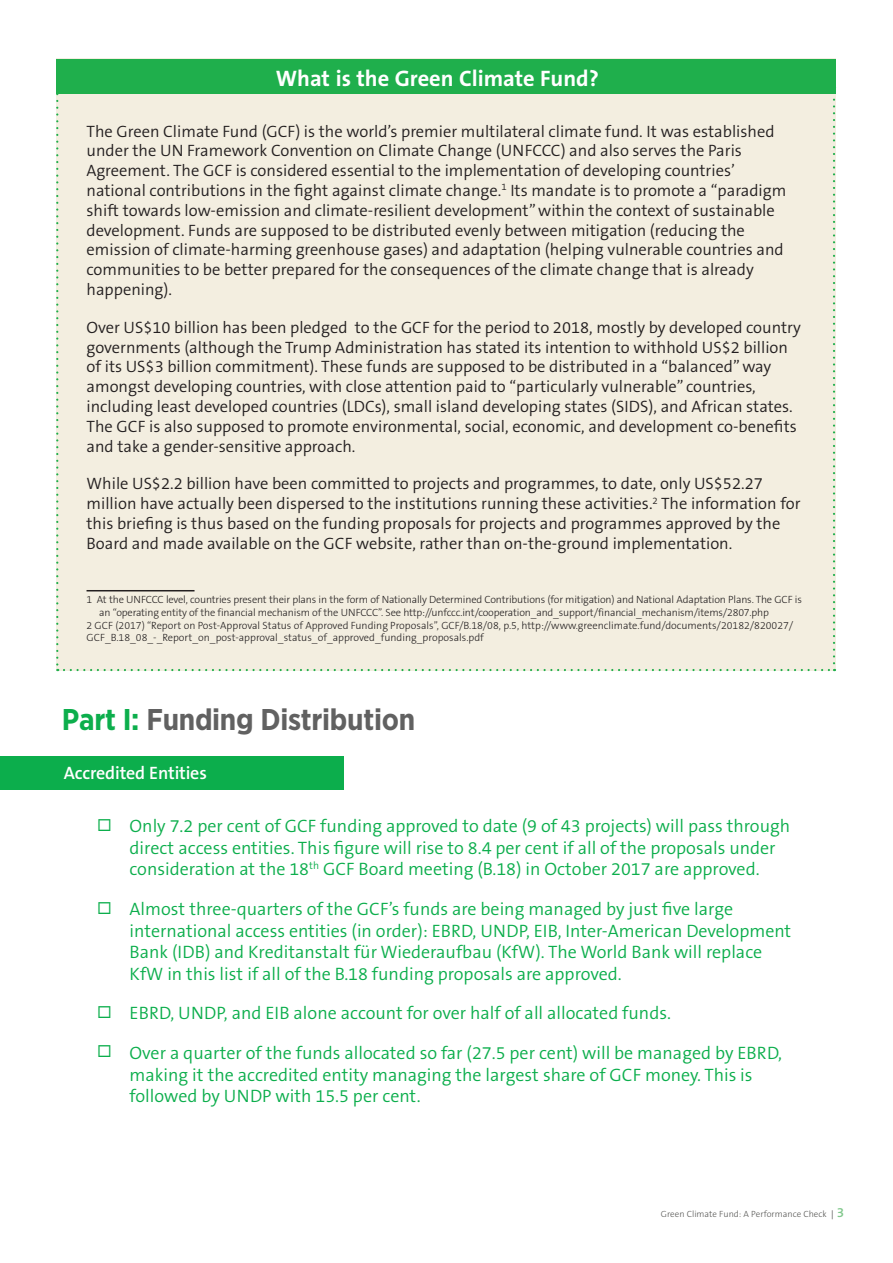
<style>
.page{position:relative;width:893px;height:1263px;background:#fff}
.page>*{position:absolute;margin:0;border:0;box-sizing:border-box;transform-origin:0 0}
.t1{font:700 30px "Gotham Narrow";letter-spacing:-.01em;color:#616161}
.t2{font:700 22.5px "The Sans B7";color:#fff}
.t3{font:300 18px/21.6px "The Sans B4";color:#0cae4c}
.t4{font:600 18px "The Sans B6";letter-spacing:-.01em;color:#fff}
.t5{font:300 16.5px/19.8px "The Sans B4";color:#231f20}
.t6{font:300 10.5px "The Sans B3";letter-spacing:-.015em;color:#231f20}
.t7{font:300 9px "The Sans B3";color:#585855}
.s1{color:#0cae4c}
.s2{color:#231f20}
.s3{font-family:"The Sans B6";font-weight:600;font-size:13.5px;color:#80c78b}
</style>
<div class="page">
<div style="left:56px;top:59px;width:779px;height:612px;background:#f3eee0"></div>
<div style="left:56px;top:60px;width:779px;height:34px;background:#1faf4c"></div>
<svg style="left:56px;top:94px;width:2px;height:577px"></svg>
<svg style="left:64px;top:669px;width:771px;height:2px"></svg>
<svg style="left:833px;top:98px;width:2px;height:565px"></svg>
<hr style="left:87px;top:590px;width:108px;height:1px;background:#231f20">
<div style="left:0;top:756px;width:343px;height:34px;background:#0cae4c"></div>
<h2 class="t2" style="left:276px;top:69px;width:325px">What is the Green Climate Fund?</h2>
<p class="t5" style="left:87px;top:122px;width:701px">The Green Climate Fund (GCF) is the world’s premier multilateral climate fund. It was established under the UN Framework Convention on Climate Change (UNFCCC) and also serves the Paris Agreement. The GCF is considered essential to the implementation of developing countries’ national contributions in the fight against climate change.<sup>1</sup> Its mandate is to promote a “paradigm shift towards low-emission and climate-resilient development” within the context of sustainable development. Funds are supposed to be distributed evenly between mitigation (reducing the emission of climate-harming greenhouse gases) and adaptation (helping vulnerable countries and communities to be better prepared for the consequences of the climate change that is already happening).</p>
<p class="t5" style="left:87px;top:319px;width:716px">Over US$10 billion has been pledged to the GCF for the period to 2018, mostly by developed country governments (although the Trump Administration has stated its intention to withhold US$2 billion of its US$3 billion commitment). These funds are supposed to be distributed in a “balanced” way amongst developing countries, with close attention paid to “particularly vulnerable” countries, including least developed countries (LDCs), small island developing states (SIDS), and African states.<br>The GCF is also supposed to promote environmental, social, economic, and development co-benefits and take a gender-sensitive approach.</p>
<p class="t5" style="left:87px;top:475px;width:715px">While US$2.2 billion have been committed to projects and programmes, to date, only US$52.27 million have actually been dispersed to the institutions running these activities.<sup>2</sup> The information for this briefing is thus based on the funding proposals for projects and programmes approved by the Board and made available on the GCF website, rather than on-the-ground implementation.</p>
<p class="t6" style="left:87px;top:595px;width:717px">1 At the UNFCCC level, countries present their plans in the form of Nationally Determined Contributions (for mitigation) and National Adaptation Plans. The GCF is</p>
<p class="t6" style="left:99px;top:608px;width:671px">an “operating entity of the financial mechanism of the UNFCCC”. See http://unfccc.int/cooperation_and_support/financial_mechanism/items/2807.php</p>
<p class="t6" style="left:87px;top:620px;width:708px">2 GCF (2017) “Report on Post-Approval Status of Approved Funding Proposals”, GCF/B.18/08, p.5, http://www.greenclimate.fund/documents/20182/820027/</p>
<p class="t6" style="left:87px;top:633px;width:399px">GCF_B.18_08_-_Report_on_post-approval_status_of_approved_funding_proposals.pdf</p>
<h1 class="t1" style="left:62px;top:706px;width:355px"><span class="s1">Part I:</span> Funding Distribution</h1>
<p class="t4" style="left:64px;top:765px;width:144px">Accredited Entities</p>
<p class="t3" style="left:130px;top:816px;width:662px">Only 7.2 per cent of GCF funding approved to date (9 of 43 projects) will pass through direct access entities. This figure will rise to 8.4 per cent if all of the proposals under consideration at the 18<sup>th</sup> GCF Board meeting (B.18) in October 2017 are approved.</p>
<p class="t3" style="left:130px;top:899px;width:663px">Almost three-quarters of the GCF’s funds are being managed by just five large international access entities (in order): EBRD, UNDP, EIB, Inter-American Development Bank (IDB) and Kreditanstalt für Wiederaufbau (KfW). The World Bank will replace KfW in this list if all of the B.18 funding proposals are approved.</p>
<p class="t3" style="left:130px;top:995px;width:654px;line-height:39.6px">EBRD, UNDP, and EIB alone account for over half of all allocated funds.<br>Over a quarter of the funds allocated so far (27.5 per cent) will be managed by EBRD,</p>
<p class="t3" style="left:130px;top:1065px;width:624px">making it the accredited entity managing the largest share of GCF money. This is followed by UNDP with 15.5 per cent.</p>
<p class="t7" style="left:661px;top:1210px;width:185px">Green Climate Fund: A Performance Check <span class="s2">|</span> <span class="s3">3</span></p>
</div>
